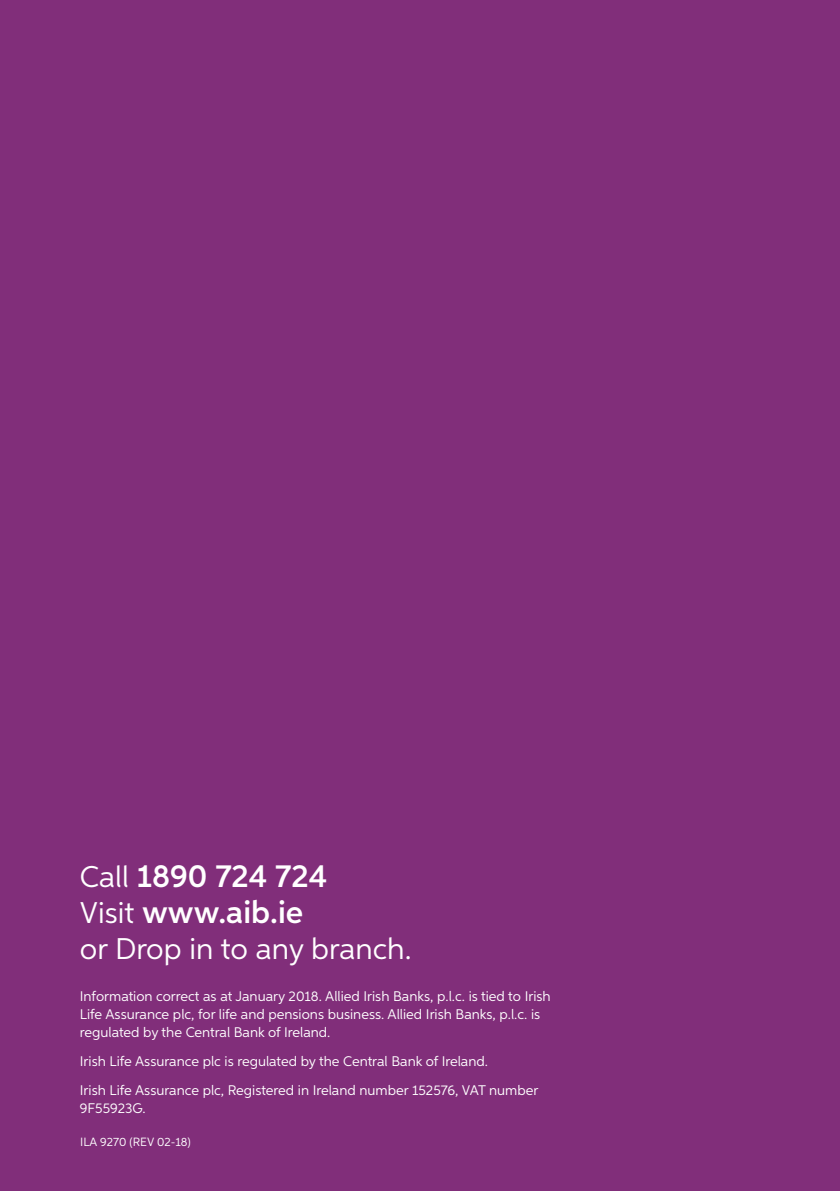
<style>
.page{position:relative;width:840px;height:1191px;background:#fff}
.page>*{position:absolute;margin:0;border:0;box-sizing:border-box;transform-origin:0 0}
.t1{font:600 32px/36px "Aspira";color:#fff}
.t2{font:30px "Aspira";color:#fff}
.t3{font:14px/18px "Aspira";color:#fff}
.t4{font:12px "Aspira";color:#fff}
.s1{font-weight:400;font-size:30px}
</style>
<div class="page">
<div style="left:0;top:0;width:839px;height:1191px;background:#812e7a"></div>
<h1 class="t1" style="left:80px;top:858px;width:248px"><span class="s1">Call</span> 1890 724 724<br><span class="s1">Visit</span> www.aib.ie</h1>
<h2 class="t2" style="left:80px;top:931px;width:333px">or Drop in to any branch.</h2>
<p class="t3" style="left:80px;top:986px;width:472px">Information correct as at January 2018. Allied Irish Banks, p.l.c. is tied to Irish<br>Life Assurance plc, for life and pensions business. Allied Irish Banks, p.l.c. is regulated by the Central Bank of Ireland.</p>
<p class="t3" style="left:80px;top:1046px;width:460px;line-height:29.4px">Irish Life Assurance plc is regulated by the Central Bank of Ireland.<br>Irish Life Assurance plc, Registered in Ireland number 152576, VAT number</p>
<p class="t3" style="left:80px;top:1099px;width:67px">9F55923G.</p>
<p class="t4" style="left:80px;top:1134px;width:112px">ILA 9270 (REV 02-18)</p>
</div>
